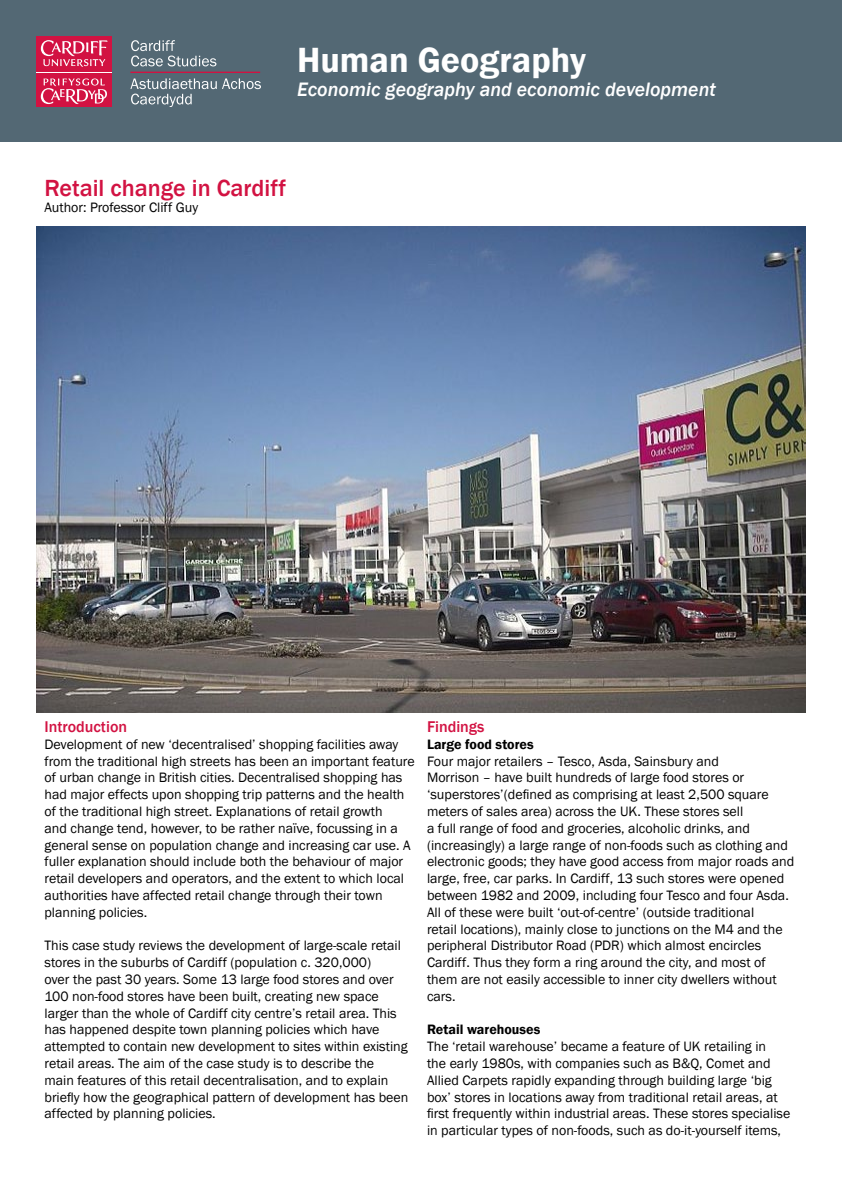
<style>
.page{position:relative;width:842px;height:1191px;background:#fff}
.page>*{position:absolute;margin:0;border:0;box-sizing:border-box;transform-origin:0 0}
.t1{font:600 36px "Franklin Gothic";color:#fff}
.t2{font:500 24px "Franklin Gothic";color:#d21242}
.t3{font:italic 500 20px "Franklin Gothic";color:#fff}
.t4{font:500 16px "Franklin Gothic";color:#d21242}
.t5{font:14px/16.8px "Franklin Gothic";color:#000}
.t6{font:600 14px "Franklin Gothic";color:#000}
</style>
<div class="page">
<div style="left:0;top:0;width:842px;height:142px;background:#536874"></div>
<hr style="left:36px;top:71px;width:75px;height:2px;background:#fff">
<div style="left:36px;top:73px;width:75px;height:34px;background:#d21242"></div>
<svg style="left:41px;top:78px;width:66px;height:26px"></svg>
<div style="left:36px;top:36px;width:75px;height:35px;background:#d21242"></div>
<svg style="left:41px;top:40px;width:66px;height:27px"></svg>
<hr style="left:130px;top:72px;width:130px;height:1px;background:#d21242">
<svg style="left:131px;top:40px;width:85px;height:26px"></svg>
<svg style="left:130px;top:78px;width:131px;height:29px"></svg>
<img style="left:36px;top:227px;width:770px;height:485px">
<h1 class="t1" style="left:297px;top:38px;width:290px">Human Geography</h1>
<h3 class="t3" style="left:297px;top:77px;width:420px">Economic geography and economic development</h3>
<h2 class="t2" style="left:45px;top:173px;width:243px">Retail change in Cardiff</h2>
<p class="t5" style="left:45px;top:200px;width:155px">Author: Professor Cliff Guy</p>
<p class="t4" style="left:45px;top:716px;width:84px">Introduction</p>
<p class="t5" style="left:45px;top:736px;width:372px">Development of new ‘decentralised’ shopping facilities away from the traditional high streets has been an important feature of urban change in British cities. Decentralised shopping has had major effects upon shopping trip patterns and the health of the traditional high street. Explanations of retail growth<br>and change tend, however, to be rather naïve, focussing in a general sense on population change and increasing car use. A fuller explanation should include both the behaviour of major retail developers and operators, and the extent to which local authorities have affected retail change through their town planning policies.</p>
<p class="t5" style="left:45px;top:937px;width:365px">This case study reviews the development of large-scale retail stores in the suburbs of Cardiff (population c. 320,000)<br>over the past 30 years. Some 13 large food stores and over 100 non-food stores have been built, creating new space larger than the whole of Cardiff city centre’s retail area. This has happened despite town planning policies which have attempted to contain new development to sites within existing retail areas. The aim of the case study is to describe the<br>main features of this retail decentralisation, and to explain briefly how the geographical pattern of development has been affected by planning policies.</p>
<p class="t4" style="left:427px;top:716px;width:59px">Findings</p>
<p class="t6" style="left:427px;top:735px;width:108px">Large food stores</p>
<p class="t5" style="left:427px;top:752px;width:369px">Four major retailers – Tesco, Asda, Sainsbury and<br>Morrison – have built hundreds of large food stores or ‘superstores’(defined as comprising at least 2,500 square meters of sales area) across the UK. These stores sell<br>a full range of food and groceries, alcoholic drinks, and (increasingly) a large range of non-foods such as clothing and electronic goods; they have good access from major roads and large, free, car parks. In Cardiff, 13 such stores were opened between 1982 and 2009, including four Tesco and four Asda.<br>All of these were built ‘out-of-centre’ (outside traditional<br>retail locations), mainly close to junctions on the M4 and the peripheral Distributor Road (PDR) which almost encircles Cardiff. Thus they form a ring around the city, and most of them are not easily accessible to inner city dwellers without cars.</p>
<p class="t6" style="left:427px;top:1021px;width:115px">Retail warehouses</p>
<p class="t5" style="left:427px;top:1038px;width:365px">The ‘retail warehouse’ became a feature of UK retailing in<br>the early 1980s, with companies such as B&amp;Q, Comet and Allied Carpets rapidly expanding through building large ‘big box’ stores in locations away from traditional retail areas, at first frequently within industrial areas. These stores specialise in particular types of non-foods, such as do-it-yourself items,</p>
</div>
